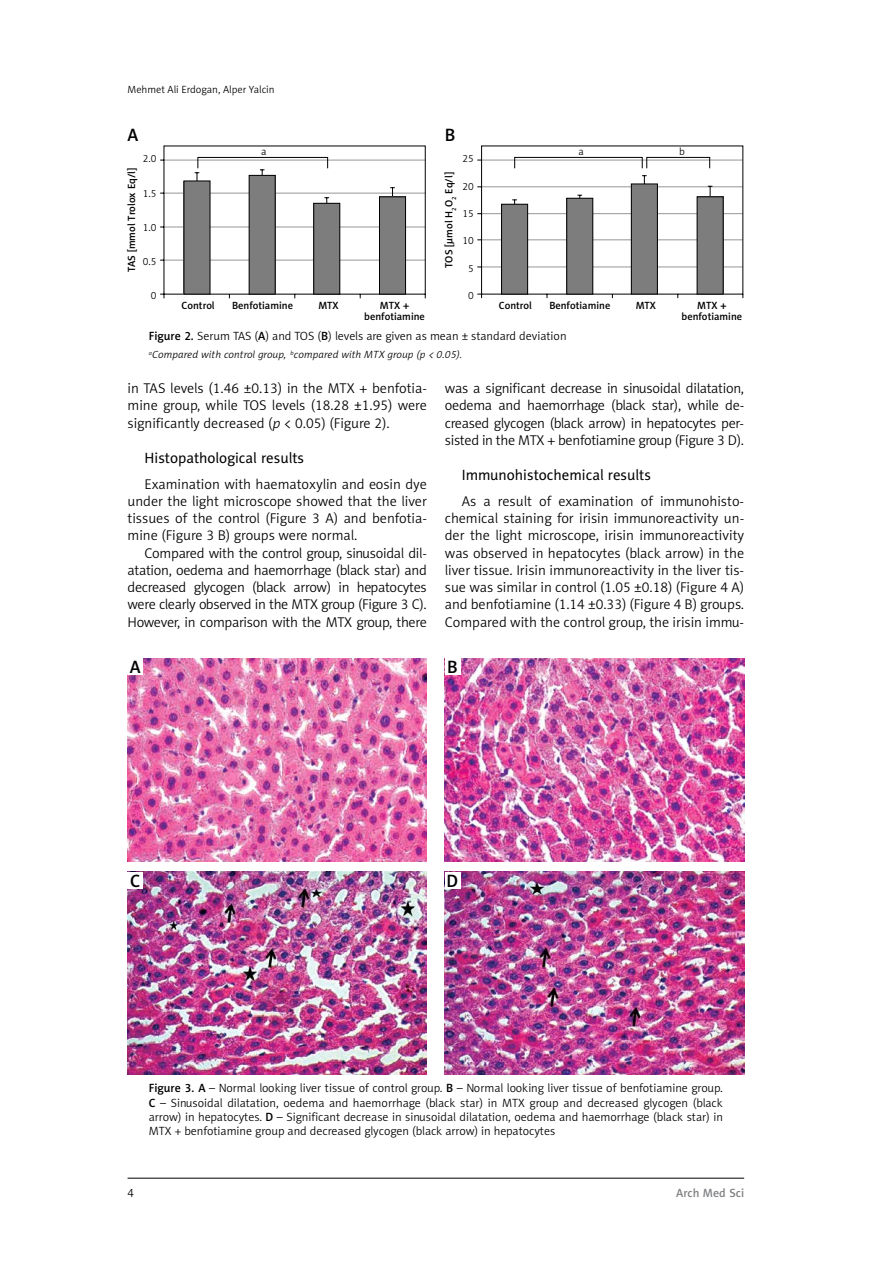
<style>
.page{position:relative;width:893px;height:1263px;background:#fff}
.page>*{position:absolute;margin:0;border:0;box-sizing:border-box;transform-origin:0 0}
.t1{font:18px "Naomi Sans EFN Medium";color:#000}
.t2{font:15px "Naomi Sans EFN";color:#000}
.t3{font:14.25px/17.2px "Naomi Sans EFN Light";letter-spacing:-.02em;color:#000;text-align:justify}
.t4{font:12px/14.4px "Naomi Sans EFN Light";color:#000;text-align:justify}
.t5{font:12px "Naomi Sans EFN Medium";color:#808285}
.t6{font:10.5px/10.5px "Naomi Sans EFN Medium";color:#000;text-align:center}
.t7{font:italic 10.5px "Naomi Sans EFN Light";letter-spacing:.015em;color:#000}
.t8{font:10.5px "Naomi Sans EFN Light";color:#000}
.s1{font-family:"Naomi Sans EFN Medium"}
.s2{font-style:italic}
</style>
<div class="page">
<hr style="left:128px;top:1178px;width:616px;height:1px;background:#000">
<svg style="left:160px;top:145px;width:266px;height:154px"></svg>
<div style="left:184px;top:181px;width:26px;height:113px;background:#7d7d7d"></div>
<div style="left:249px;top:175px;width:26px;height:119px;background:#7d7d7d"></div>
<div style="left:249px;top:175px;width:27px;height:119px;border:1px solid #000"></div>
<div style="left:314px;top:203px;width:26px;height:91px;background:#7d7d7d"></div>
<div style="left:313px;top:203px;width:27px;height:91px;border:1px solid #000"></div>
<div style="left:379px;top:197px;width:27px;height:97px;background:#7d7d7d"></div>
<div style="left:379px;top:196px;width:27px;height:98px;border:1px solid #000"></div>
<svg style="left:477px;top:145px;width:266px;height:154px"></svg>
<div style="left:502px;top:204px;width:26px;height:90px;background:#7d7d7d"></div>
<div style="left:501px;top:204px;width:27px;height:90px;border:1px solid #000"></div>
<div style="left:567px;top:198px;width:26px;height:96px;background:#7d7d7d"></div>
<div style="left:566px;top:198px;width:27px;height:96px;border:1px solid #000"></div>
<div style="left:631px;top:184px;width:26px;height:110px;background:#7d7d7d"></div>
<div style="left:631px;top:184px;width:27px;height:110px;border:1px solid #000"></div>
<div style="left:697px;top:197px;width:26px;height:97px;background:#7d7d7d"></div>
<div style="left:697px;top:196px;width:26px;height:98px;border:1px solid #000"></div>
<img style="left:128px;top:659px;width:299px;height:202px">
<img style="left:445px;top:659px;width:299px;height:202px">
<img style="left:128px;top:872px;width:299px;height:203px">
<img style="left:445px;top:872px;width:299px;height:202px">
<div style="left:128px;top:659px;width:15px;height:16px;background:#fff"></div>
<div style="left:128px;top:872px;width:15px;height:16px;background:#fff"></div>
<div style="left:445px;top:659px;width:15px;height:16px;background:#fff"></div>
<div style="left:445px;top:872px;width:15px;height:16px;background:#fff"></div>
<p class="t8" style="left:128px;top:83px;width:149px">Mehmet Ali Erdogan, Alper Yalcin</p>
<p class="t1" style="left:128px;top:124px;width:12px">A</p>
<p class="t1" style="left:445px;top:124px;width:12px">B</p>
<p class="t8" style="left:261px;top:145px;width:7px">a</p>
<p class="t8" style="left:578px;top:145px;width:7px">a</p>
<p class="t8" style="left:679px;top:145px;width:7px">b</p>
<p class="t8" style="left:143px;top:153px;width:15px">2.0</p>
<p class="t8" style="left:143px;top:187px;width:15px">1.5</p>
<p class="t8" style="left:143px;top:221px;width:15px">1.0</p>
<p class="t8" style="left:143px;top:255px;width:15px">0.5</p>
<p class="t8" style="left:151px;top:290px;width:7px">0</p>
<p class="t8" style="left:462px;top:153px;width:13px">25</p>
<p class="t8" style="left:462px;top:180px;width:13px">20</p>
<p class="t8" style="left:462px;top:208px;width:13px">15</p>
<p class="t8" style="left:462px;top:235px;width:13px">10</p>
<p class="t8" style="left:468px;top:262px;width:7px">5</p>
<p class="t8" style="left:468px;top:290px;width:7px">0</p>
<p class="t6" style="left:126px;top:272px;width:106px;rotate:-90deg">TAS [mmol Trolox Eq/l]</p>
<p class="t6" style="left:444px;top:268px;width:97px;rotate:-90deg">TOS [µmol H O<sub>2</sub> <sub>2</sub> Eq/l]</p>
<p class="t6" style="left:182px;top:300px;width:35px">Control</p>
<p class="t6" style="left:232px;top:300px;width:62px">Benfotiamine</p>
<p class="t6" style="left:318px;top:300px;width:22px">MTX</p>
<p class="t6" style="left:364px;top:300px;width:62px">MTX + benfotiamine</p>
<p class="t6" style="left:499px;top:300px;width:35px">Control</p>
<p class="t6" style="left:549px;top:300px;width:62px">Benfotiamine</p>
<p class="t6" style="left:636px;top:300px;width:22px">MTX</p>
<p class="t6" style="left:682px;top:300px;width:62px">MTX + benfotiamine</p>
<p class="t4" style="left:149px;top:329px;width:419px"><span class="s1">Figure 2.</span> Serum TAS (<span class="s1">A</span>) and TOS (<span class="s1">B</span>) levels are given as mean ± standard deviation</p>
<p class="t7" style="left:149px;top:349px;width:315px"><sup>a</sup>Compared with control group, <sup>b</sup>compared with MTX group (p &lt; 0.05).</p>
<p class="t3" style="left:128px;top:380px;width:301px">in TAS levels (1.46 ±0.13) in the MTX + benfotia&shy;mine group, while TOS levels (18.28 ±1.95) were significantly decreased (<span class="s2">p</span> &lt; 0.05) (Figure 2).</p>
<p class="t2" style="left:145px;top:448px;width:161px">Histopathological results</p>
<p class="t3" style="left:128px;top:475px;width:301px;text-indent:17px">Examination with haematoxylin and eosin dye under the light microscope showed that the liver tissues of the control (Figure 3 A) and benfotia&shy;mine (Figure 3 B) groups were normal.</p>
<p class="t3" style="left:128px;top:544px;width:301px;text-indent:17px">Compared with the control group, sinusoidal dil&shy;atation, oedema and haemorrhage (black star) and decreased glycogen (black arrow) in hepatocytes were clearly observed in the MTX group (Figure 3 C).<br>However, in comparison with the MTX group, there</p>
<p class="t1" style="left:130px;top:656px;width:12px">A</p>
<p class="t3" style="left:445px;top:380px;width:301px">was a significant decrease in sinusoidal dilatation, oedema and haemorrhage (black star), while de&shy;creased glycogen (black arrow) in hepatocytes per&shy;sisted in the MTX + benfotiamine group (Figure 3 D).</p>
<p class="t2" style="left:462px;top:466px;width:191px">Immunohistochemical results</p>
<p class="t3" style="left:445px;top:492px;width:301px;text-indent:17px">As a result of examination of immunohisto&shy;chemical staining for irisin immunoreactivity un&shy;der the light microscope, irisin immunoreactivity was observed in hepatocytes (black arrow) in the liver tissue. Irisin immunoreactivity in the liver tis&shy;sue was similar in control (1.05 ±0.18) (Figure 4 A) and benfotiamine (1.14 ±0.33) (Figure 4 B) groups.<br>Compared with the control group, the irisin immu-</p>
<p class="t1" style="left:447px;top:656px;width:12px">B</p>
<p class="t1" style="left:130px;top:870px;width:12px">C</p>
<p class="t1" style="left:447px;top:870px;width:13px">D</p>
<p class="t4" style="left:149px;top:1081px;width:576px"><span class="s1">Figure 3. A</span> – Normal looking liver tissue of control group. <span class="s1">B</span> – Normal looking liver tissue of benfotiamine group.<br><span class="s1">C</span> – Sinusoidal dilatation, oedema and haemorrhage (black star) in MTX group and decreased glycogen (black arrow) in hepatocytes. <span class="s1">D</span> – Significant decrease in sinusoidal dilatation, oedema and haemorrhage (black star) in MTX + benfotiamine group and decreased glycogen (black arrow) in hepatocytes</p>
<p class="t4" style="left:128px;top:1186px;width:8px">4</p>
<p class="t5" style="left:676px;top:1186px;width:69px">Arch Med Sci</p>
</div>
